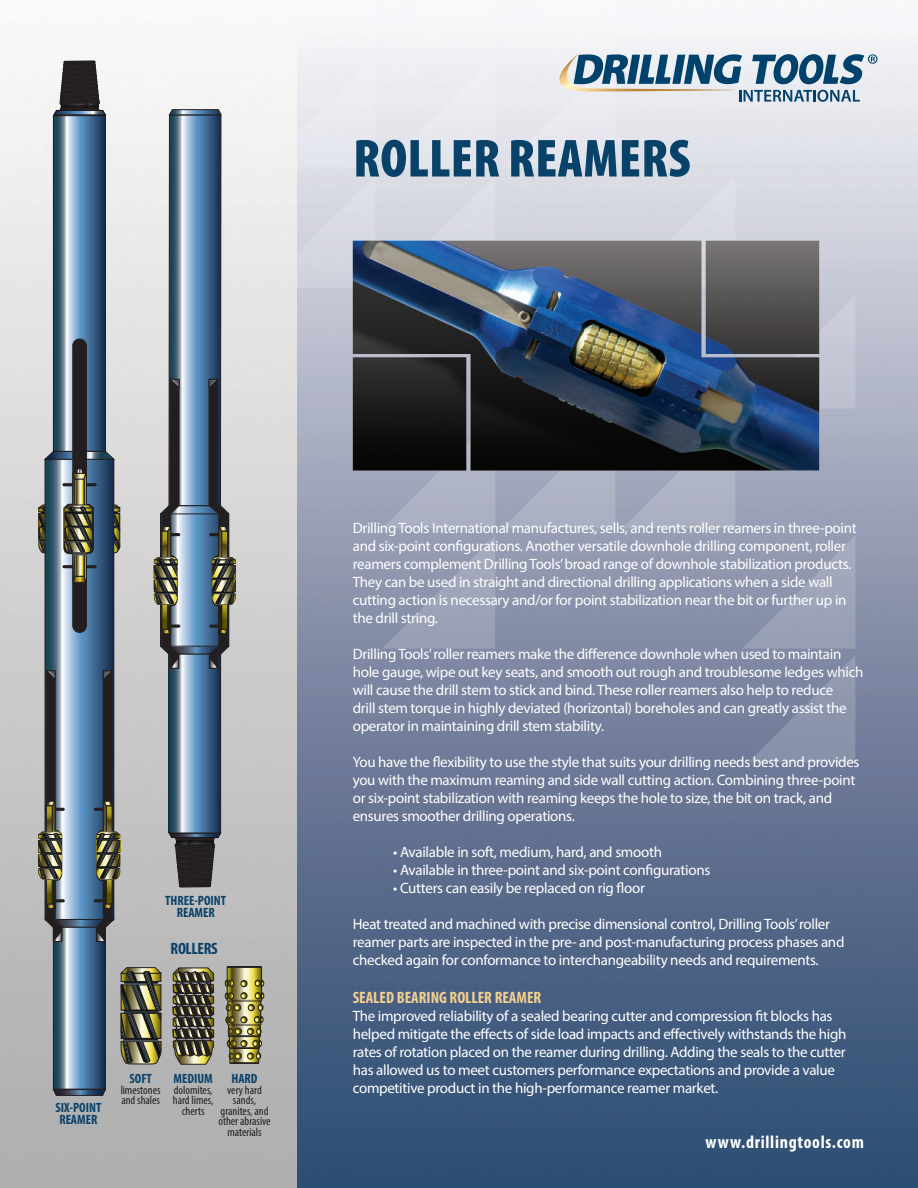
<style>
.page{position:relative;width:918px;height:1188px;background:#fff}
.page>*{position:absolute;margin:0;border:0;box-sizing:border-box;transform-origin:0 0}
.t1{font:900 condensed 54px "Myriad Pro";letter-spacing:.005em;color:#094269}
.t2{font:700 condensed 18px "Myriad Pro";letter-spacing:.04em;color:#fff}
.t3{font:700 condensed 16.5px "Myriad Pro";color:#f2d08f}
.t4{font:700 condensed 16.5px "Myriad Pro";letter-spacing:-.02em;color:#094269}
.t5{font:15px/18px "Myriad Pro";letter-spacing:-.02em;color:#fff}
.t6{font:700 condensed 13.5px "Myriad Pro";color:#094269}
.t7{font:condensed 12px/10.5px "Myriad Pro";color:#231f20;text-align:center}
</style>
<div class="page">
<img style="left:297px;top:32px;width:621px;height:1156px">
<img style="left:0;top:60px;width:297px;height:1128px">
<svg style="left:297px;top:32px;width:78px;height:16px"></svg>
<div style="left:382px;top:32px;width:113px;height:16px;background:#f5f5f7"></div>
<div style="left:297px;top:55px;width:78px;height:113px;background:#eaebf0"></div>
<div style="left:382px;top:55px;width:113px;height:113px;background:#e9eaef"></div>
<div style="left:297px;top:175px;width:78px;height:113px;background:#d6d8e1"></div>
<div style="left:382px;top:175px;width:113px;height:66px;background:#d7dae2"></div>
<div style="left:622px;top:175px;width:113px;height:66px;background:#d7dae2"></div>
<svg style="left:819px;top:295px;width:36px;height:114px;background:#c2c5d2"></svg>
<svg style="left:382px;top:471px;width:113px;height:57px;background:#a9aec0"></svg>
<svg style="left:382px;top:535px;width:113px;height:114px;background:#969cb3"></svg>
<svg style="left:502px;top:471px;width:113px;height:57px;background:#a9aec0"></svg>
<svg style="left:622px;top:471px;width:113px;height:57px;background:#a9aec0"></svg>
<svg style="left:742px;top:535px;width:113px;height:114px;background:#969cb3"></svg>
<svg style="left:748px;top:655px;width:107px;height:107px;background:#828ba5"></svg>
<svg style="left:502px;top:32px;width:376px;height:136px"></svg>
<img style="left:353px;top:241px;width:466px;height:230px">
<svg style="left:47px;top:633px;width:65px;height:37px;background:#6184a3"></svg>
<svg style="left:55px;top:942px;width:49px;height:146px;background:#6184a3"></svg>
<div style="left:53px;top:927px;width:53px;height:163px;border:1px solid #231f20"></div>
<svg style="left:55px;top:117px;width:49px;height:221px;background:#6184a3"></svg>
<div style="left:53px;top:115px;width:53px;height:337px;border:1px solid #231f20"></div>
<svg style="left:53px;top:61px;width:53px;height:54px"></svg>
<svg style="left:52px;top:1089px;width:55px;height:7px"></svg>
<svg style="left:38px;top:338px;width:82px;height:295px;background:#6b7a84"></svg>
<svg style="left:38px;top:670px;width:82px;height:272px;background:#6f808d"></svg>
<svg style="left:169px;top:833px;width:52px;height:54px;background:#4f4e50"></svg>
<svg style="left:171px;top:669px;width:48px;height:162px;background:#6285a4"></svg>
<div style="left:169px;top:654px;width:52px;height:179px;border:1px solid #231f20"></div>
<svg style="left:154px;top:109px;width:82px;height:560px;background:#8596a5"></svg>
<svg style="left:120px;top:967px;width:41px;height:97px;background:#6b6948"></svg>
<svg style="left:172px;top:968px;width:42px;height:97px;background:#605c49"></svg>
<svg style="left:229px;top:969px;width:31px;height:11px"></svg>
<div style="left:227px;top:967px;width:35px;height:33px;border:1px solid #231f20"></div>
<svg style="left:227px;top:967px;width:35px;height:1px"></svg>
<svg style="left:225px;top:980px;width:39px;height:84px;background:#8f8755"></svg>
<div style="left:234px;top:1004px;width:7px;height:7px;border:1px solid #231f20;border-radius:50%"></div>
<p class="t1" style="left:353px;top:124px;width:339px">ROLLER REAMERS</p>
<p class="t6" style="left:165px;top:892px;width:63px">THREE-POINT</p>
<p class="t6" style="left:177px;top:904px;width:40px">REAMER</p>
<p class="t4" style="left:171px;top:938px;width:49px">ROLLERS</p>
<p class="t6" style="left:55px;top:1099px;width:47px">SIX-POINT</p>
<p class="t6" style="left:59px;top:1111px;width:40px">REAMER</p>
<p class="t6" style="left:130px;top:1070px;width:24px">SOFT</p>
<p class="t7" style="left:121px;top:1084px;width:41px">limestones</p>
<p class="t7" style="left:121px;top:1095px;width:40px">and shales</p>
<p class="t6" style="left:174px;top:1070px;width:41px">MEDIUM</p>
<p class="t7" style="left:174px;top:1084px;width:40px">dolomites,</p>
<p class="t7" style="left:173px;top:1095px;width:42px">hard limes,</p>
<p class="t7" style="left:182px;top:1105px;width:24px">cherts</p>
<p class="t6" style="left:232px;top:1070px;width:28px">HARD</p>
<p class="t7" style="left:221px;top:1084px;width:49px">very hard sands, granites, and</p>
<p class="t7" style="left:218px;top:1116px;width:54px">other abrasive</p>
<p class="t7" style="left:227px;top:1126px;width:36px">materials</p>
<p class="t5" style="left:353px;top:519px;width:505px">Drilling Tools International manufactures, sells, and rents roller reamers in three-point and six-point configurations. Another versatile downhole drilling component, roller reamers complement Drilling Tools’ broad range of downhole stabilization products.<br>They can be used in straight and directional drilling applications when a side wall cutting action is necessary and/or for point stabilization near the bit or further up in the drill string.</p>
<p class="t5" style="left:353px;top:645px;width:512px">Drilling Tools’ roller reamers make the difference downhole when used to maintain hole gauge, wipe out key seats, and smooth out rough and troublesome ledges which will cause the drill stem to stick and bind. These roller reamers also help to reduce<br>drill stem torque in highly deviated (horizontal) boreholes and can greatly assist the operator in maintaining drill stem stability.</p>
<p class="t5" style="left:353px;top:753px;width:508px">You have the flexibility to use the style that suits your drilling needs best and provides you with the maximum reaming and side wall cutting action. Combining three-point or six-point stabilization with reaming keeps the hole to size, the bit on track, and ensures smoother drilling operations.</p>
<p class="t5" style="left:393px;top:843px;width:270px">• Available in soft, medium, hard, and smooth</p>
<p class="t5" style="left:393px;top:861px;width:319px">• Available in three-point and six-point configurations</p>
<p class="t5" style="left:393px;top:879px;width:253px">• Cutters can easily be replaced on rig floor</p>
<p class="t5" style="left:353px;top:915px;width:493px">Heat treated and machined with precise dimensional control, Drilling Tools’ roller reamer parts are inspected in the pre- and post-manufacturing process phases and checked again for conformance to interchangeability needs and requirements.</p>
<p class="t3" style="left:353px;top:987px;width:190px">SEALED BEARING ROLLER REAMER</p>
<p class="t5" style="left:353px;top:1006px;width:495px">The improved reliability of a sealed bearing cutter and compression fit blocks has helped mitigate the effects of side load impacts and effectively withstands the high rates of rotation placed on the reamer during drilling. Adding the seals to the cutter has allowed us to meet customers performance expectations and provide a value competitive product in the high-performance reamer market.</p>
<p class="t2" style="left:705px;top:1130px;width:160px">www.drillingtools.com</p>
</div>
